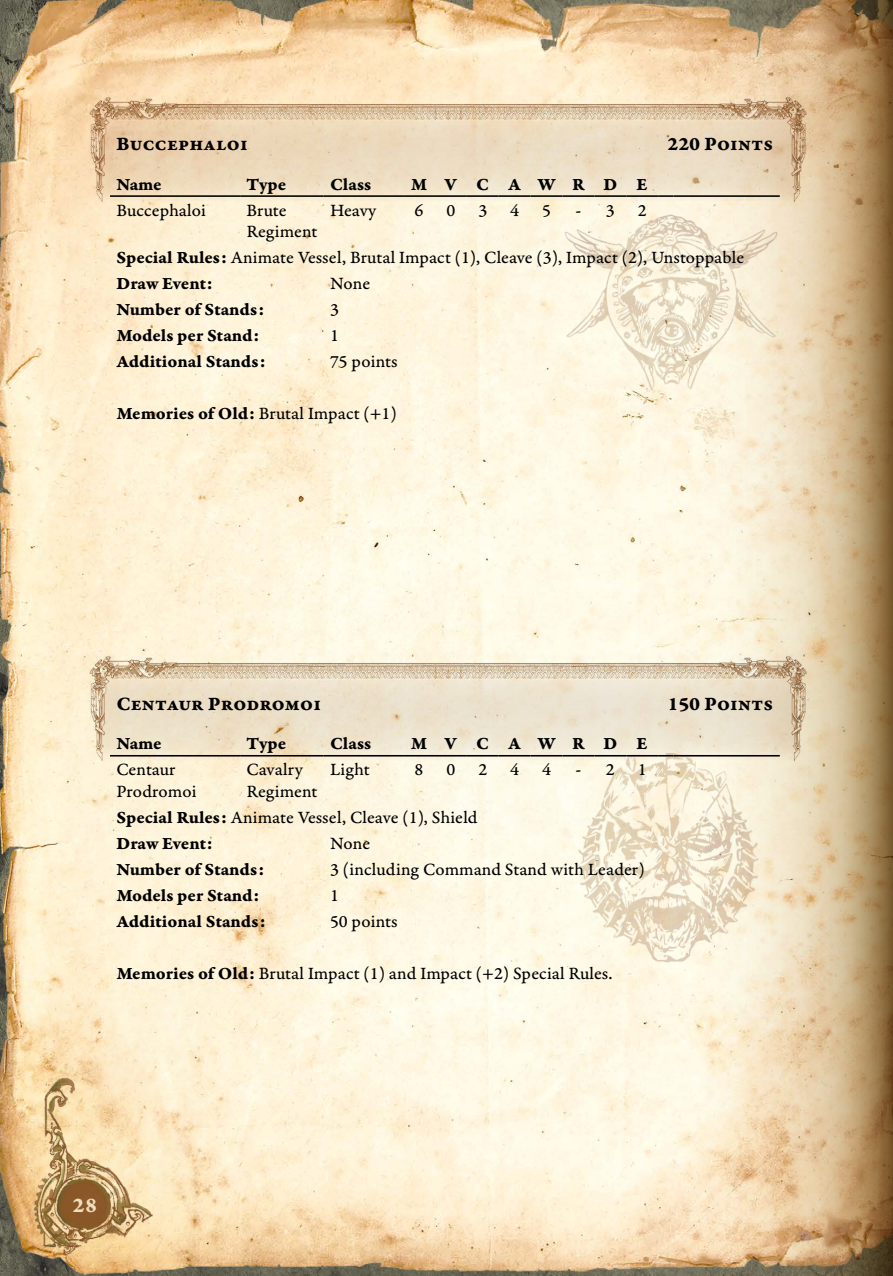
<style>
.page{position:relative;width:893px;height:1276px;background:#fff}
.page>*{position:absolute;margin:0;border:0;box-sizing:border-box;transform-origin:0 0}
.t1{font:22.5px "Garamond Premr Pro Bd Capt";color:#f0ddbe}
.t2{font:20.25px "Garamond Premr Pro Bd Capt";color:#000}
.t3{font:18.22px/21.4px "Garamond Premr Pro Capt";color:#000}
.t4{font:18.22px "Garamond Premr Pro Bd Capt";color:#000}
.t5{font:18.22px "Garamond Premr Pro Bd Capt";letter-spacing:1.015em;color:#000}
.s1{font-family:"Garamond Premr Pro Bd Capt"}
</style>
<div class="page">
<img style="left:0;top:0;width:678px;height:1276px">
<svg style="left:678px;top:0;width:108px;height:1276px;background:#f1e1c4"></svg>
<svg style="left:786px;top:0;width:107px;height:1276px;background:#c1a57d"></svg>
<img style="left:29px;top:998px;width:172px;height:265px">
<img style="left:563px;top:276px;width:215px;height:116px">
<img style="left:579px;top:835px;width:184px;height:130px">
<img style="left:67px;top:654px;width:762px;height:181px">
<img style="left:67px;top:95px;width:762px;height:181px">
<hr style="left:110px;top:195px;width:130px;height:2px;background:#000">
<hr style="left:240px;top:195px;width:84px;height:2px;background:#000">
<hr style="left:324px;top:195px;width:79px;height:2px;background:#000">
<hr style="left:403px;top:195px;width:32px;height:2px;background:#000">
<hr style="left:435px;top:195px;width:32px;height:2px;background:#000">
<hr style="left:467px;top:195px;width:32px;height:2px;background:#000">
<hr style="left:499px;top:195px;width:32px;height:2px;background:#000">
<hr style="left:531px;top:195px;width:31px;height:2px;background:#000">
<hr style="left:562px;top:195px;width:32px;height:2px;background:#000">
<hr style="left:594px;top:195px;width:32px;height:2px;background:#000">
<hr style="left:626px;top:195px;width:32px;height:2px;background:#000">
<svg style="left:658px;top:195px;width:16px;height:2px"></svg>
<hr style="left:674px;top:195px;width:106px;height:2px;background:#000">
<hr style="left:110px;top:755px;width:130px;height:1px;background:#000">
<hr style="left:240px;top:755px;width:84px;height:1px;background:#000">
<hr style="left:324px;top:755px;width:79px;height:1px;background:#000">
<hr style="left:403px;top:755px;width:32px;height:1px;background:#000">
<hr style="left:435px;top:755px;width:32px;height:1px;background:#000">
<hr style="left:467px;top:755px;width:32px;height:1px;background:#000">
<hr style="left:499px;top:755px;width:32px;height:1px;background:#000">
<hr style="left:531px;top:755px;width:31px;height:1px;background:#000">
<hr style="left:562px;top:755px;width:32px;height:1px;background:#000">
<hr style="left:594px;top:755px;width:32px;height:1px;background:#000">
<hr style="left:626px;top:755px;width:32px;height:1px;background:#000">
<svg style="left:658px;top:755px;width:16px;height:1px"></svg>
<hr style="left:674px;top:755px;width:106px;height:1px;background:#000">
<p class="t2" style="left:116px;top:132px;width:133px">Buccephaloi</p>
<p class="t2" style="left:667px;top:132px;width:107px">220 Points</p>
<p class="t4" style="left:116px;top:173px;width:47px">Name</p>
<p class="t4" style="left:247px;top:173px;width:41px">Type</p>
<p class="t4" style="left:330px;top:173px;width:43px">Class</p>
<p class="t5" style="left:411px;top:173px;width:239px">MVCAWRDE</p>
<p class="t3" style="left:116px;top:200px;width:91px">Buccephaloi</p>
<p class="t3" style="left:246px;top:200px;width:72px">Brute<br>Regiment</p>
<p class="t3" style="left:330px;top:200px;width:48px">Heavy</p>
<p class="t3" style="left:415px;top:200px;width:10px">6</p>
<p class="t3" style="left:446px;top:200px;width:10px">0</p>
<p class="t3" style="left:478px;top:200px;width:10px">3</p>
<p class="t3" style="left:510px;top:200px;width:10px">4</p>
<p class="t3" style="left:542px;top:200px;width:10px">5</p>
<p class="t3" style="left:575px;top:200px;width:41px">- 3</p>
<p class="t3" style="left:638px;top:200px;width:10px">2</p>
<p class="t3" style="left:116px;top:247px;width:629px"><span class="s1">Special Rules:</span> Animate Vessel, Brutal Impact (1), Cleave (3), Impact (2), Unstoppable</p>
<p class="t4" style="left:116px;top:272px;width:98px">Draw Event:</p>
<p class="t3" style="left:330px;top:273px;width:42px">None</p>
<p class="t4" style="left:116px;top:298px;width:150px">Number of Stands:</p>
<p class="t3" style="left:330px;top:299px;width:10px">3</p>
<p class="t4" style="left:116px;top:324px;width:144px">Models per Stand:</p>
<p class="t3" style="left:330px;top:325px;width:10px">1</p>
<p class="t4" style="left:116px;top:350px;width:151px">Additional Stands:</p>
<p class="t3" style="left:330px;top:351px;width:69px">75 points</p>
<p class="t3" style="left:116px;top:403px;width:282px"><span class="s1">Memories of Old:</span> Brutal Impact (+1)</p>
<p class="t2" style="left:116px;top:691px;width:206px">Centaur Prodromoi</p>
<p class="t2" style="left:667px;top:691px;width:107px">150 Points</p>
<p class="t4" style="left:116px;top:732px;width:47px">Name</p>
<p class="t4" style="left:247px;top:732px;width:41px">Type</p>
<p class="t4" style="left:330px;top:732px;width:43px">Class</p>
<p class="t5" style="left:411px;top:732px;width:239px">MVCAWRDE</p>
<p class="t3" style="left:116px;top:759px;width:82px">Centaur<br>Prodromoi</p>
<p class="t3" style="left:246px;top:759px;width:72px">Cavalry<br>Regiment</p>
<p class="t3" style="left:330px;top:759px;width:41px">Light</p>
<p class="t3" style="left:415px;top:759px;width:10px">8</p>
<p class="t3" style="left:446px;top:759px;width:10px">0</p>
<p class="t3" style="left:478px;top:759px;width:10px">2</p>
<p class="t3" style="left:510px;top:759px;width:10px">4</p>
<p class="t3" style="left:542px;top:759px;width:10px">4</p>
<p class="t3" style="left:575px;top:759px;width:41px">- 2</p>
<p class="t3" style="left:638px;top:759px;width:10px">1</p>
<p class="t3" style="left:116px;top:806px;width:363px"><span class="s1">Special Rules:</span> Animate Vessel, Cleave (1), Shield</p>
<p class="t4" style="left:116px;top:831px;width:98px">Draw Event:</p>
<p class="t3" style="left:330px;top:832px;width:42px">None</p>
<p class="t4" style="left:116px;top:857px;width:150px">Number of Stands:</p>
<p class="t3" style="left:330px;top:858px;width:316px">3 (including Command Stand with Leader)</p>
<p class="t4" style="left:116px;top:883px;width:144px">Models per Stand:</p>
<p class="t3" style="left:330px;top:884px;width:10px">1</p>
<p class="t4" style="left:116px;top:909px;width:151px">Additional Stands:</p>
<p class="t3" style="left:330px;top:910px;width:69px">50 points</p>
<p class="t3" style="left:116px;top:962px;width:498px"><span class="s1">Memories of Old:</span> Brutal Impact (1) and Impact (+2) Special Rules.</p>
<p class="t1" style="left:73px;top:1191px;width:26px">28</p>
</div>
